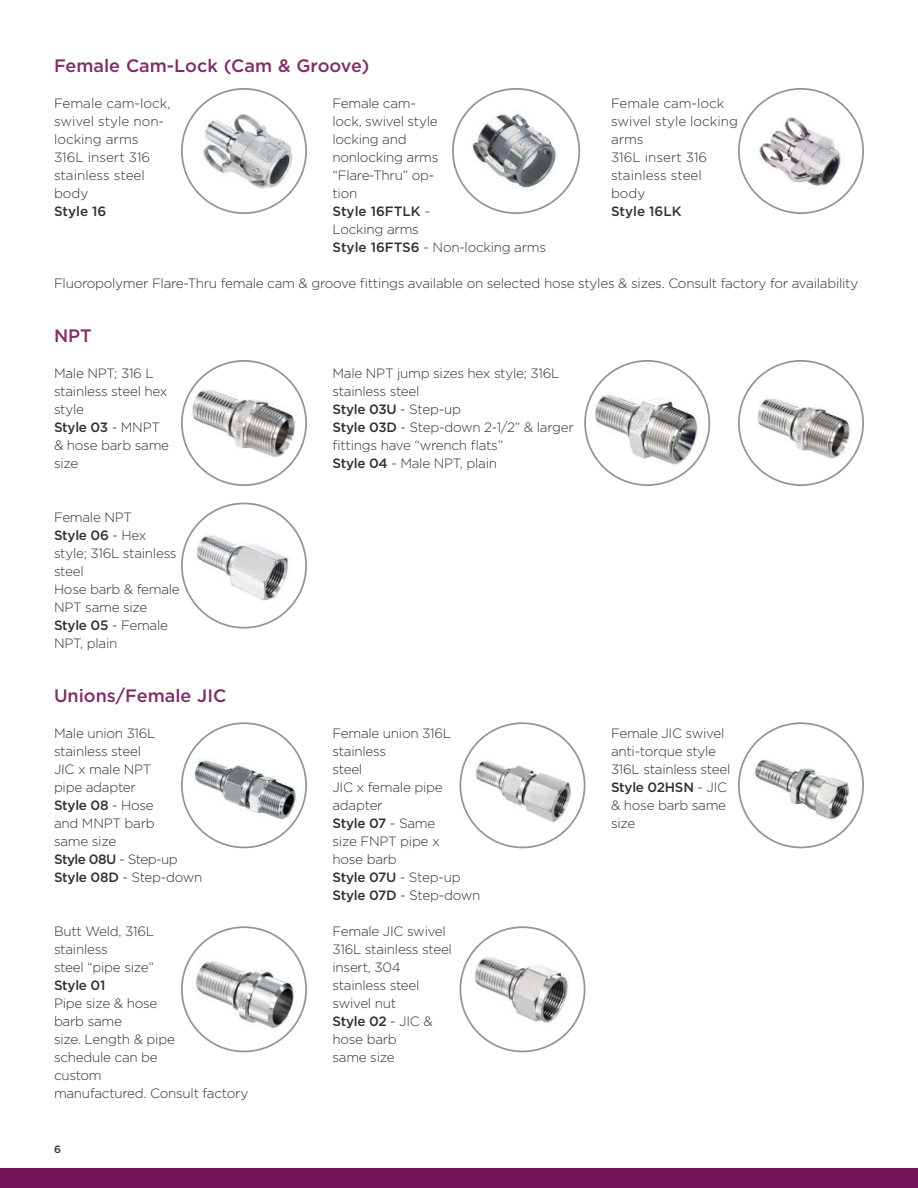
<style>
.page{position:relative;width:918px;height:1188px;background:#fff}
.page>*{position:absolute;margin:0;border:0;box-sizing:border-box;transform-origin:0 0}
.t1{font:500 18px "Gotham";color:#7e2f62}
.t2{font:300 13.5px/18px "Gotham";letter-spacing:-.02em;color:#323032}
.t3{font:300 13.5px/18px "Gotham";color:#323032}
.t4{font:500 13.5px "Gotham";color:#323032}
.t5{font:500 10.5px "Gotham";color:#323032}
.s1{font-weight:500}
</style>
<div class="page">
<div style="left:0;top:1169px;width:918px;height:19px;background:#741657"></div>
<svg style="left:182px;top:723px;width:124px;height:124px"></svg>
<div style="left:181px;top:722px;width:126px;height:126px;border:2px solid #939597;border-radius:50%"></div>
<div style="left:186px;top:728px;width:116px;height:115px;background:#fff;border-radius:50%"></div>
<img style="left:193px;top:758px;width:104px;height:62px">
<svg style="left:182px;top:927px;width:124px;height:124px"></svg>
<div style="left:181px;top:926px;width:126px;height:126px;border:2px solid #939597;border-radius:50%"></div>
<div style="left:186px;top:932px;width:116px;height:115px;background:#fff;border-radius:50%"></div>
<img style="left:193px;top:958px;width:104px;height:77px">
<svg style="left:460px;top:723px;width:125px;height:124px"></svg>
<div style="left:459px;top:722px;width:126px;height:126px;border:2px solid #939597;border-radius:50%"></div>
<div style="left:465px;top:729px;width:115px;height:116px;background:#fff;border-radius:50%"></div>
<img style="left:474px;top:760px;width:99px;height:64px">
<svg style="left:460px;top:927px;width:125px;height:124px"></svg>
<div style="left:459px;top:926px;width:126px;height:126px;border:2px solid #939597;border-radius:50%"></div>
<div style="left:465px;top:933px;width:115px;height:116px;background:#fff;border-radius:50%"></div>
<img style="left:471px;top:955px;width:99px;height:73px">
<svg style="left:739px;top:723px;width:124px;height:124px"></svg>
<div style="left:738px;top:722px;width:126px;height:126px;border:2px solid #939597;border-radius:50%"></div>
<div style="left:743px;top:728px;width:116px;height:115px;background:#fff;border-radius:50%"></div>
<img style="left:753px;top:760px;width:100px;height:65px">
<svg style="left:739px;top:361px;width:124px;height:124px"></svg>
<div style="left:738px;top:360px;width:126px;height:126px;border:2px solid #939597;border-radius:50%"></div>
<div style="left:743px;top:365px;width:116px;height:116px;background:#fff;border-radius:50%"></div>
<img style="left:753px;top:398px;width:100px;height:65px">
<svg style="left:585px;top:361px;width:124px;height:124px"></svg>
<div style="left:584px;top:360px;width:126px;height:126px;border:2px solid #939597;border-radius:50%"></div>
<div style="left:590px;top:365px;width:115px;height:116px;background:#fff;border-radius:50%"></div>
<img style="left:591px;top:388px;width:111px;height:80px">
<svg style="left:182px;top:361px;width:124px;height:124px"></svg>
<div style="left:181px;top:360px;width:126px;height:126px;border:2px solid #939597;border-radius:50%"></div>
<div style="left:186px;top:365px;width:116px;height:116px;background:#fff;border-radius:50%"></div>
<img style="left:187px;top:388px;width:111px;height:73px">
<svg style="left:182px;top:503px;width:124px;height:125px"></svg>
<div style="left:181px;top:503px;width:126px;height:126px;border:2px solid #939597;border-radius:50%"></div>
<div style="left:186px;top:509px;width:116px;height:116px;background:#fff;border-radius:50%"></div>
<img style="left:194px;top:531px;width:99px;height:74px">
<svg style="left:182px;top:89px;width:124px;height:124px"></svg>
<div style="left:181px;top:88px;width:126px;height:126px;border:2px solid #939597;border-radius:50%"></div>
<div style="left:186px;top:93px;width:116px;height:116px;background:#fff;border-radius:50%"></div>
<img style="left:193px;top:109px;width:104px;height:85px">
<svg style="left:739px;top:89px;width:124px;height:124px"></svg>
<div style="left:738px;top:88px;width:126px;height:126px;border:2px solid #939597;border-radius:50%"></div>
<div style="left:743px;top:95px;width:116px;height:115px;background:#fff;border-radius:50%"></div>
<img style="left:752px;top:114px;width:100px;height:76px">
<svg style="left:453px;top:89px;width:126px;height:124px"></svg>
<img style="left:457px;top:95px;width:118px;height:115px">
<h1 class="t1" style="left:54px;top:58px;width:317px">Female Cam-Lock (Cam &amp; Groove)</h1>
<p class="t3" style="left:54px;top:95px;width:118px">Female cam-lock, swivel style non&shy;locking arms<br>316L insert 316 stainless steel body</p>
<p class="t4" style="left:54px;top:205px;width:54px">Style 16</p>
<p class="t2" style="left:333px;top:95px;width:215px">Female cam-<br>lock, swivel style<br>locking and<br>nonlocking arms<br>“Flare-Thru” op-<br>tion<br><span class="s1">Style 16FTLK</span> -<br>Locking arms<br><span class="s1">Style 16FTS6</span> - Non-locking arms</p>
<p class="t3" style="left:611px;top:95px;width:128px">Female cam-lock swivel style locking arms<br>316L insert 316 stainless steel body</p>
<p class="t4" style="left:611px;top:205px;width:72px">Style 16LK</p>
<p class="t2" style="left:54px;top:275px;width:806px">Fluoropolymer Flare-Thru female cam &amp; groove fittings available on selected hose styles &amp; sizes. Consult factory for availability</p>
<h1 class="t1" style="left:54px;top:328px;width:39px">NPT</h1>
<p class="t2" style="left:54px;top:365px;width:117px">Male NPT; 316 L stainless steel hex style<br><span class="s1">Style 03</span> - MNPT &amp; hose barb same size</p>
<p class="t2" style="left:54px;top:509px;width:127px">Female NPT<br><span class="s1">Style 06</span> - Hex style; 316L stainless steel<br>Hose barb &amp; female<br>NPT same size<br><span class="s1">Style 05</span> - Female<br>NPT, plain</p>
<h1 class="t1" style="left:54px;top:688px;width:174px">Unions/Female JIC</h1>
<p class="t2" style="left:54px;top:725px;width:150px">Male union 316L stainless steel<br>JIC x male NPT<br>pipe adapter<br><span class="s1">Style 08</span> - Hose<br>and MNPT barb<br>same size<br><span class="s1">Style 08U</span> - Step-up<br><span class="s1">Style 08D</span> - Step-down</p>
<p class="t2" style="left:54px;top:923px;width:102px">Butt Weld, 316L stainless<br>steel “pipe size”</p>
<p class="t4" style="left:54px;top:979px;width:53px">Style 01</p>
<p class="t2" style="left:54px;top:995px;width:196px">Pipe size &amp; hose<br>barb same<br>size. Length &amp; pipe<br>schedule can be<br>custom<br>manufactured. Consult factory</p>
<p class="t5" style="left:54px;top:1145px;width:8px">6</p>
<p class="t2" style="left:333px;top:365px;width:243px">Male NPT jump sizes hex style; 316L stainless steel<br><span class="s1">Style 03U</span> - Step-up<br><span class="s1">Style 03D</span> - Step-down 2-1/2” &amp; larger fittings have “wrench flats”<br><span class="s1">Style 04</span> - Male NPT, plain</p>
<p class="t2" style="left:333px;top:725px;width:149px">Female union 316L stainless<br>steel<br>JIC x female pipe adapter<br><span class="s1">Style 07</span> - Same<br>size FNPT pipe x<br>hose barb<br><span class="s1">Style 07U</span> - Step-up<br><span class="s1">Style 07D</span> - Step-down</p>
<p class="t2" style="left:333px;top:923px;width:121px">Female JIC swivel<br>316L stainless steel insert, 304 stainless steel swivel nut<br><span class="s1">Style 02</span> - JIC &amp; hose barb<br>same size</p>
<p class="t2" style="left:611px;top:725px;width:121px">Female JIC swivel anti-torque style<br>316L stainless steel<br><span class="s1">Style 02HSN</span> - JIC &amp; hose barb same size</p>
</div>
